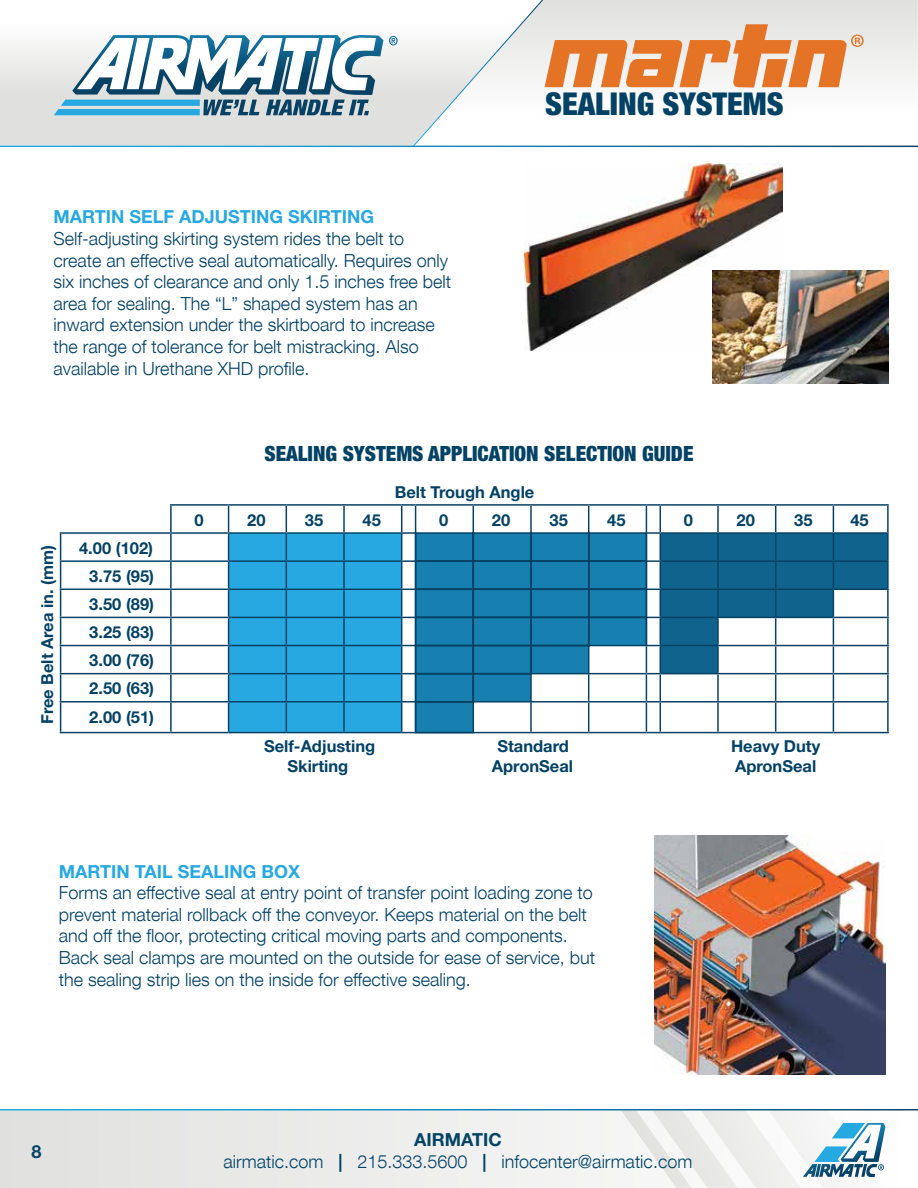
<style>
.page{position:relative;width:918px;height:1188px;background:#fff}
.page>*{position:absolute;margin:0;border:0;box-sizing:border-box;transform-origin:0 0}
.t1{font:900 condensed 31.5px "Helvetica Neue";color:#044265}
.t2{font:900 condensed 21px "Helvetica Neue";color:#044265}
.t3{font:300 18px/21.6px "Helvetica Neue";color:#044265}
.t4{font:300 18px "Helvetica Neue";color:#014465}
.t5{font:700 18px "Helvetica Neue LT Std";color:#27a8e0}
.t6{font:700 18px "Helvetica Neue LT Std";color:#014465}
.t7{font:700 16.5px/28px "Helvetica Neue LT Std";color:#044265;text-align:center}
.s1{font-family:"Helvetica Neue LT Std";font-weight:700}
.s2{color:#074265}
</style>
<div class="page">
<svg style="left:864px;top:0;width:54px;height:146px"></svg>
<svg style="left:0;top:35px;width:413px;height:111px;background:#e0e2e1"></svg>
<svg style="left:389px;top:36px;width:9px;height:9px"></svg>
<svg style="left:54px;top:35px;width:329px;height:80px"></svg>
<div style="left:0;top:1109px;width:918px;height:79px;background:#ebebeb"></div>
<hr style="left:0;top:1109px;width:918px;height:2px;background:#fff">
<svg style="left:414px;top:532px;width:234px;height:202px;fill:#1880b0"></svg>
<img style="left:524px;top:163px;width:258px;height:188px">
<img style="left:712px;top:270px;width:177px;height:114px">
<hr style="left:170px;top:504px;width:59px;height:2px;background:#074265">
<hr style="left:170px;top:506px;width:2px;height:26px;background:#074265">
<hr style="left:416px;top:504px;width:57px;height:2px;background:#074265">
<hr style="left:473px;top:504px;width:58px;height:2px;background:#074265">
<svg style="left:473px;top:506px;width:1px;height:28px"></svg>
<hr style="left:531px;top:504px;width:58px;height:2px;background:#074265">
<hr style="left:530px;top:506px;width:2px;height:28px;background:#074265">
<hr style="left:589px;top:504px;width:57px;height:2px;background:#074265">
<svg style="left:588px;top:506px;width:1px;height:28px"></svg>
<hr style="left:833px;top:504px;width:56px;height:2px;background:#074265">
<hr style="left:887px;top:506px;width:2px;height:26px;background:#074265">
<hr style="left:60px;top:532px;width:111px;height:2px;background:#074265">
<hr style="left:171px;top:532px;width:58px;height:2px;background:#074265">
<hr style="left:170px;top:534px;width:2px;height:26px;background:#074265">
<hr style="left:833px;top:532px;width:56px;height:2px;background:#074265">
<hr style="left:887px;top:534px;width:2px;height:26px;background:#074265">
<hr style="left:60px;top:560px;width:111px;height:2px;background:#074265">
<hr style="left:171px;top:560px;width:58px;height:2px;background:#074265">
<hr style="left:170px;top:562px;width:2px;height:26px;background:#074265">
<hr style="left:833px;top:560px;width:56px;height:2px;background:#074265">
<hr style="left:887px;top:562px;width:2px;height:26px;background:#074265">
<hr style="left:60px;top:589px;width:111px;height:1px;background:#074265">
<hr style="left:171px;top:589px;width:58px;height:1px;background:#074265">
<hr style="left:170px;top:590px;width:2px;height:26px;background:#074265">
<hr style="left:833px;top:589px;width:56px;height:1px;background:#074265">
<hr style="left:887px;top:590px;width:2px;height:26px;background:#074265">
<hr style="left:60px;top:617px;width:111px;height:1px;background:#074265">
<hr style="left:171px;top:617px;width:58px;height:1px;background:#074265">
<hr style="left:170px;top:618px;width:2px;height:27px;background:#074265">
<hr style="left:833px;top:617px;width:56px;height:1px;background:#074265">
<hr style="left:887px;top:618px;width:2px;height:27px;background:#074265">
<hr style="left:60px;top:645px;width:111px;height:1px;background:#074265">
<hr style="left:171px;top:645px;width:58px;height:1px;background:#074265">
<hr style="left:170px;top:646px;width:2px;height:27px;background:#074265">
<hr style="left:833px;top:645px;width:56px;height:1px;background:#074265">
<hr style="left:887px;top:646px;width:2px;height:27px;background:#074265">
<hr style="left:60px;top:673px;width:111px;height:1px;background:#074265">
<hr style="left:171px;top:673px;width:58px;height:1px;background:#074265">
<hr style="left:170px;top:675px;width:2px;height:26px;background:#074265">
<hr style="left:588px;top:673px;width:58px;height:1px;background:#074265">
<hr style="left:833px;top:673px;width:56px;height:1px;background:#074265">
<hr style="left:887px;top:675px;width:2px;height:26px;background:#074265">
<hr style="left:60px;top:701px;width:111px;height:2px;background:#074265">
<svg style="left:60px;top:534px;width:1px;height:198px"></svg>
<hr style="left:171px;top:701px;width:58px;height:2px;background:#074265">
<hr style="left:170px;top:703px;width:2px;height:29px;background:#074265">
<hr style="left:530px;top:701px;width:59px;height:2px;background:#074265">
<hr style="left:530px;top:703px;width:2px;height:29px;background:#074265">
<hr style="left:589px;top:701px;width:57px;height:2px;background:#074265">
<svg style="left:588px;top:675px;width:1px;height:57px"></svg>
<hr style="left:833px;top:701px;width:56px;height:2px;background:#074265">
<hr style="left:887px;top:703px;width:2px;height:29px;background:#074265">
<hr style="left:60px;top:732px;width:111px;height:1px;background:#074265">
<hr style="left:171px;top:732px;width:58px;height:1px;background:#074265">
<svg style="left:228px;top:504px;width:188px;height:229px;background:#48add9"></svg>
<hr style="left:416px;top:732px;width:57px;height:1px;background:#074265">
<hr style="left:473px;top:732px;width:58px;height:1px;background:#074265">
<hr style="left:531px;top:732px;width:58px;height:1px;background:#074265">
<hr style="left:589px;top:732px;width:57px;height:1px;background:#074265">
<svg style="left:645px;top:504px;width:243px;height:229px"></svg>
<hr style="left:660px;top:732px;width:58px;height:1px;background:#074265">
<hr style="left:718px;top:732px;width:58px;height:1px;background:#074265">
<hr style="left:776px;top:732px;width:57px;height:1px;background:#074265">
<hr style="left:833px;top:732px;width:56px;height:1px;background:#074265">
<img style="left:654px;top:835px;width:232px;height:240px">
<svg style="left:413px;top:0;width:451px;height:147px"></svg>
<svg style="left:620px;top:1109px;width:265px;height:79px"></svg>
<p class="t5" style="left:54px;top:206px;width:322px">MARTIN SELF ADJUSTING SKIRTING</p>
<p class="t3" style="left:54px;top:227px;width:399px">Self-adjusting skirting system rides the belt to create an effective seal automatically. Requires only six inches of clearance and only 1.5 inches free belt area for sealing. The “L” shaped system has an inward extension under the skirtboard to increase the range of tolerance for belt mistracking. Also available in Urethane XHD profile.</p>
<h1 class="t1" style="left:545px;top:84px;width:240px">SEALING SYSTEMS</h1>
<p class="t2" style="left:264px;top:441px;width:431px">SEALING SYSTEMS APPLICATION SELECTION GUIDE</p>
<p class="t7" style="left:395px;top:477px;width:141px">Belt Trough Angle</p>
<p class="t7" style="left:33px;top:724px;width:181px;rotate:-90deg">Free Belt Area in. (mm)</p>
<p class="t7" style="left:89px;top:534px;width:66px;text-align:justify;text-indent:-10px">4.00 (102)<br>3.75 (95)<br>3.50 (89)<br>3.25 (83)<br>3.00 (76)<br>2.50 (63)<br>2.00 (51)</p>
<p class="t7" style="left:195px;top:505px;width:11px">0</p>
<p class="t7" style="left:247px;top:505px;width:20px">20</p>
<p class="t7" style="left:305px;top:505px;width:20px">35</p>
<p class="t7" style="left:363px;top:505px;width:20px">45</p>
<p class="t7" style="left:439px;top:505px;width:11px">0</p>
<p class="t7" style="left:492px;top:505px;width:20px">20</p>
<p class="t7" style="left:550px;top:505px;width:20px">35</p>
<p class="t7" style="left:607px;top:505px;width:20px">45</p>
<p class="t7" style="left:684px;top:505px;width:11px">0</p>
<p class="t7" style="left:737px;top:505px;width:20px">20</p>
<p class="t7" style="left:794px;top:505px;width:20px">35</p>
<p class="t7" style="left:850px;top:505px;width:20px">45</p>
<p class="t7" style="left:264px;top:736px;width:113px;line-height:20px">Self-Adjusting<br>Skirting</p>
<p class="t7" style="left:492px;top:736px;width:83px;line-height:20px">Standard<br>ApronSeal</p>
<p class="t7" style="left:731px;top:736px;width:91px;line-height:20px;text-align:left">Heavy Duty<br>ApronSeal</p>
<p class="t5" style="left:59px;top:860px;width:243px">MARTIN TAIL SEALING BOX</p>
<p class="t3" style="left:59px;top:881px;width:538px">Forms an effective seal at entry point of transfer point loading zone to prevent material rollback off the conveyor. Keeps material on the belt and off the floor, protecting critical moving parts and components.<br>Back seal clamps are mounted on the outside for ease of service, but the sealing strip lies on the inside for effective sealing.</p>
<p class="t6" style="left:31px;top:1141px;width:12px">8</p>
<p class="t6" style="left:414px;top:1128px;width:89px">AIRMATIC</p>
<p class="t4" style="left:224px;top:1147px;width:470px">airmatic.com <span class="s1">|</span> <span class="s2">215.333.5600</span> <span class="s1">|</span> infocenter@airmatic.com</p>
</div>
